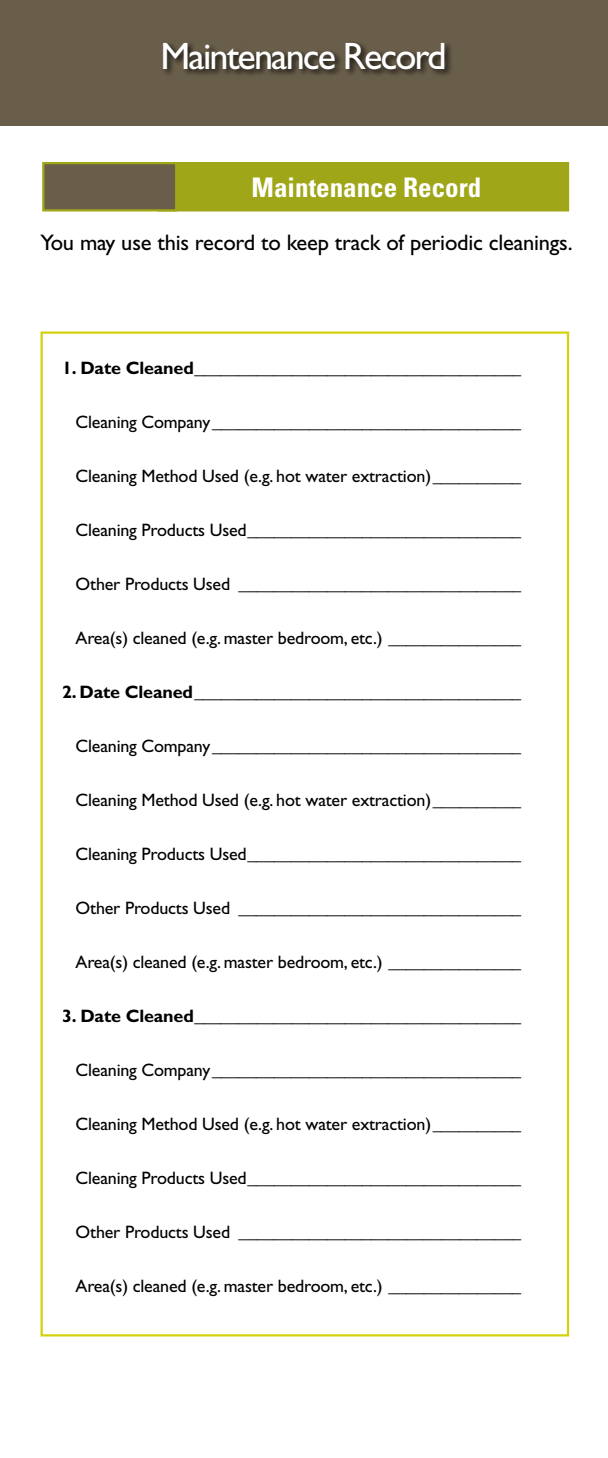
<style>
.page{position:relative;width:608px;height:1458px;background:#fff}
.page>*{position:absolute;margin:0;border:0;box-sizing:border-box;transform-origin:0 0}
.t1{font:38.25px "Gill Sans Std";letter-spacing:-.05em;color:#fff}
.t2{font:700 condensed 27px "Univers LT Std";color:#fff}
.t3{font:22.5px "Gill Sans Std";letter-spacing:-.01em;color:#000}
.t4{font:18px "Gill Sans Std";letter-spacing:-.01em;color:#000}
.s1{font-weight:700}
</style>
<div class="page">
<div style="left:0;top:0;width:608px;height:126px;background:#695e4a"></div>
<div style="left:161px;top:40px;width:292px;height:37px;background:#000;opacity:.75"></div>
<div style="left:40px;top:331px;width:529px;height:1005px;background:#fff;border:2px solid #d5d10f"></div>
<div style="left:157px;top:162px;width:412px;height:50px;background:#9fa617;border:2px solid #9fa617"></div>
<div style="left:42px;top:162px;width:135px;height:50px;background:#695e4a;border:2px solid #9fa617"></div>
<h1 class="t1" style="left:161px;top:34px;width:287px">Maintenance Record</h1>
<h2 class="t2" style="left:251px;top:170px;width:231px">Maintenance Record</h2>
<p class="t3" style="left:40px;top:230px;width:533px">You may use this record to keep track of periodic cleanings.</p>
<p class="t4" style="left:62px;top:358px;width:460px"><span class="s1">1. Date Cleaned</span>_____________________________________</p>
<p class="t4" style="left:75px;top:412px;width:447px">Cleaning Company___________________________________</p>
<p class="t4" style="left:75px;top:466px;width:447px">Cleaning Method Used (e.g. hot water extraction)__________</p>
<p class="t4" style="left:75px;top:520px;width:447px">Cleaning Products Used_______________________________</p>
<p class="t4" style="left:75px;top:574px;width:447px">Other Products Used ________________________________</p>
<p class="t4" style="left:75px;top:628px;width:447px">Area(s) cleaned (e.g. master bedroom, etc.) _______________</p>
<p class="t4" style="left:62px;top:682px;width:460px"><span class="s1">2. Date Cleaned</span>_____________________________________</p>
<p class="t4" style="left:75px;top:736px;width:447px">Cleaning Company___________________________________</p>
<p class="t4" style="left:75px;top:790px;width:447px">Cleaning Method Used (e.g. hot water extraction)__________</p>
<p class="t4" style="left:75px;top:844px;width:447px">Cleaning Products Used_______________________________</p>
<p class="t4" style="left:75px;top:898px;width:447px">Other Products Used ________________________________</p>
<p class="t4" style="left:75px;top:952px;width:447px">Area(s) cleaned (e.g. master bedroom, etc.) _______________</p>
<p class="t4" style="left:62px;top:1006px;width:460px"><span class="s1">3. Date Cleaned</span>_____________________________________</p>
<p class="t4" style="left:75px;top:1060px;width:447px">Cleaning Company___________________________________</p>
<p class="t4" style="left:75px;top:1114px;width:447px">Cleaning Method Used (e.g. hot water extraction)__________</p>
<p class="t4" style="left:75px;top:1168px;width:447px">Cleaning Products Used_______________________________</p>
<p class="t4" style="left:75px;top:1222px;width:447px">Other Products Used ________________________________</p>
<p class="t4" style="left:75px;top:1276px;width:447px">Area(s) cleaned (e.g. master bedroom, etc.) _______________</p>
</div>
